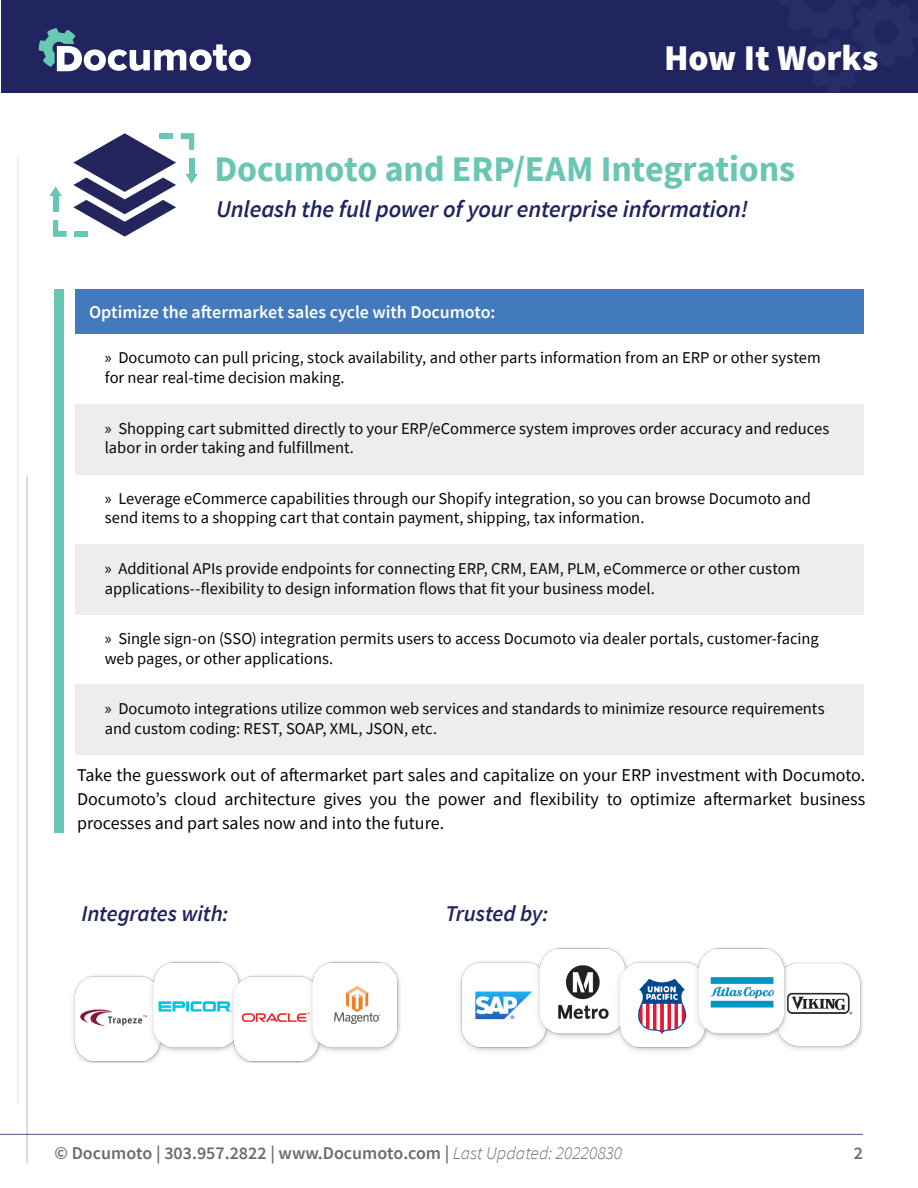
<style>
.page{position:relative;width:918px;height:1188px;background:#fff}
.page>*{position:absolute;margin:0;border:0;box-sizing:border-box;transform-origin:0 0}
.t1{font:700 36px "Source Sans Pro";letter-spacing:-.005em;color:#69c6b3}
.t2{font:900 36px "Source Sans Pro";letter-spacing:-.005em;color:#fff}
.t3{font:italic 600 24px "Source Sans Pro";letter-spacing:-.005em;color:#20245f}
.t4{font:italic 600 22.5px "Source Sans Pro";letter-spacing:-.01em;color:#20245f}
.Body{font:18px/24px "Source Sans Pro";color:#040503;text-align:justify}
.t5{font:600 18px "Source Sans Pro";color:#696b73}
.t6{font:600 18px "Source Sans Pro";letter-spacing:-.005em;color:#fff}
.t7{font:16.5px/19.5px "Source Sans Pro";color:#040503}
.s1{font-family:"Myriad Pro"}
.s2{font-weight:300;font-style:italic}
</style>
<div class="page">
<div style="left:1px;top:0;width:917px;height:93px;background:#20245f"></div>
<hr style="left:0;top:1134px;width:863px;height:1px;background:#20245f">
<hr style="left:27px;top:476px;width:1px;height:687px;background:#20245f">
<hr style="left:18px;top:156px;width:1px;height:947px;background:#20245f">
<svg style="left:39px;top:28px;width:212px;height:43px"></svg>
<div style="left:54px;top:289px;width:9px;height:544px;background:#69c6b4"></div>
<div style="left:76px;top:289px;width:788px;height:45px;background:#4379bd"></div>
<div style="left:76px;top:404px;width:788px;height:70px;background:#ededee"></div>
<div style="left:76px;top:544px;width:788px;height:71px;background:#ededee"></div>
<div style="left:76px;top:685px;width:788px;height:70px;background:#ededee"></div>
<svg style="left:73px;top:133px;width:125px;height:104px"></svg>
<div style="left:74px;top:231px;width:14px;height:6px;background:#69c6b4"></div>
<svg style="left:53px;top:220px;width:14px;height:17px"></svg>
<div style="left:53px;top:196px;width:5px;height:16px;background:#69c6b4"></div>
<svg style="left:49px;top:186px;width:13px;height:10px"></svg>
<img style="left:73px;top:947px;width:790px;height:116px">
<h1 class="t2" style="left:664px;top:33px;width:216px">How It Works</h1>
<p class="t1" style="left:215px;top:145px;width:582px">Documoto and ERP/EAM Integrations</p>
<p class="t3" style="left:216px;top:194px;width:534px">Unleash the full power of your enterprise information!</p>
<p class="t6" style="left:89px;top:300px;width:408px">Optimize the aftermarket sales cycle with Documoto:</p>
<p class="t7" style="left:105px;top:348px;width:717px"><span class="s1">»</span> Documoto can pull pricing, stock availability, and other parts information from an ERP or other system for near real-time decision making.</p>
<p class="t7" style="left:105px;top:418px;width:726px"><span class="s1">»</span> Shopping cart submitted directly to your ERP/eCommerce system improves order accuracy and reduces labor in order taking and fulfillment.</p>
<p class="t7" style="left:105px;top:489px;width:708px"><span class="s1">»</span> Leverage eCommerce capabilities through our Shopify integration, so you can browse Documoto and send items to a shopping cart that contain payment, shipping, tax information.</p>
<p class="t7" style="left:105px;top:559px;width:697px"><span class="s1">»</span> Additional APIs provide endpoints for connecting ERP, CRM, EAM, PLM, eCommerce or other custom applications--flexibility to design information flows that fit your business model.</p>
<p class="t7" style="left:105px;top:629px;width:715px"><span class="s1">»</span> Single sign-on (SSO) integration permits users to access Documoto via dealer portals, customer-facing web pages, or other applications.</p>
<p class="t7" style="left:105px;top:699px;width:721px"><span class="s1">»</span> Documoto integrations utilize common web services and standards to minimize resource requirements and custom coding: REST, SOAP, XML, JSON, etc.</p>
<p class="Body" style="left:77px;top:763px;width:790px">Take the guesswork out of aftermarket part sales and capitalize on your ERP investment with Documoto.<br>Documoto’s cloud architecture gives you the power and flexibility to optimize aftermarket business processes and part sales now and into the future.</p>
<p class="t4" style="left:81px;top:900px;width:149px">Integrates with:</p>
<p class="t4" style="left:445px;top:900px;width:104px">Trusted by:</p>
<p class="t5" style="left:55px;top:1141px;width:569px">© Documoto | 303.957.2822 | www.Documoto.com | <span class="s2">Last Updated: 20220830</span></p>
<p class="t5" style="left:854px;top:1141px;width:11px">2</p>
</div>
